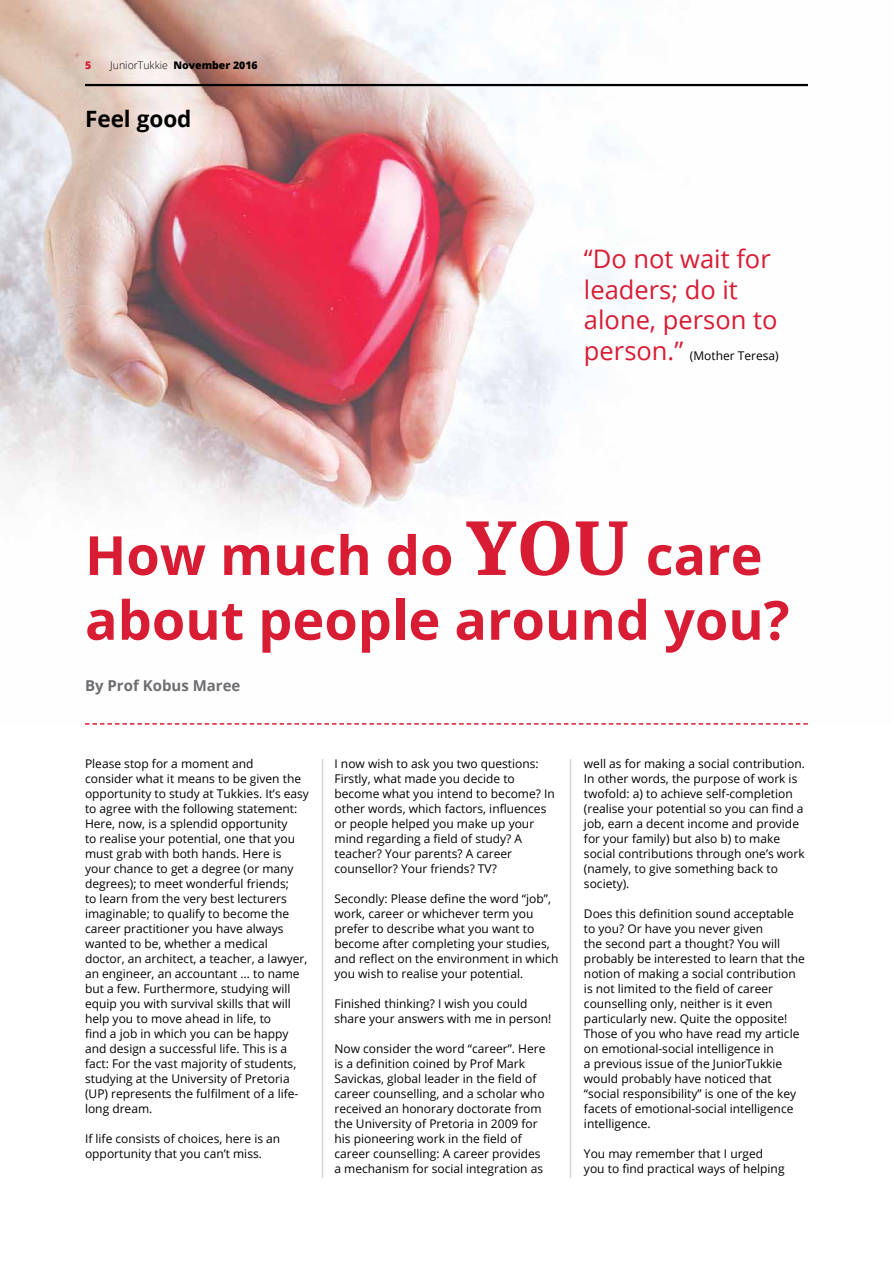
<style>
.page{position:relative;width:893px;height:1263px;background:#fff}
.page>*{position:absolute;margin:0;border:0;box-sizing:border-box;transform-origin:0 0}
.t1{font:700 54px/64.8px "Open Sans";color:#d71c33}
.t2{font:25.5px/30.6px "Open Sans";color:#d71c33}
.t3{font:700 22.5px "Open Sans";color:#000}
.t4{font:700 15px "Open Sans";color:#6d6e71}
.t5{font:12px/15px "Open Sans";color:#000}
.t6{font:300 10.5px "Open Sans";color:#000}
.t7{font:800 10.5px "Open Sans";color:#d71c33}
.s1{font-weight:800}
.s2{font-size:25.5px;color:#d71c33}
.s3{font-family:"Merriweather";font-size:72px}
</style>
<div class="page">
<img style="left:0;top:0;width:808px;height:525px">
<svg style="left:85px;top:723px;width:723px;height:2px"></svg>
<hr style="left:322px;top:759px;width:1px;height:419px;background:#d1d3d4">
<hr style="left:570px;top:759px;width:1px;height:419px;background:#d1d3d4">
<hr style="left:85px;top:84px;width:723px;height:2px;background:#000">
<p class="t7" style="left:85px;top:57px;width:8px">5</p>
<p class="t6" style="left:110px;top:58px;width:149px">JuniorTukkie <span class="s1">November 2016</span></p>
<h3 class="t3" style="left:85px;top:103px;width:108px">Feel good</h3>
<h2 class="t2" style="left:584px;top:243px;width:195px">“Do not wait for leaders; do it alone, person to</h2>
<p class="t5" style="left:584px;top:348px;width:196px"><span class="s2">person.”</span> (Mother Teresa)</p>
<h1 class="t1" style="left:85px;top:522px;width:706px">How much do <span class="s3">you</span> care about people around you?</h1>
<p class="t4" style="left:85px;top:675px;width:157px">By Prof Kobus Maree</p>
<p class="t5" style="left:85px;top:756px;width:225px">Please stop for a moment and<br>consider what it means to be given the opportunity to study at Tukkies. It’s easy to agree with the following statement:<br>Here, now, is a splendid opportunity<br>to realise your potential, one that you must grab with both hands. Here is your chance to get a degree (or many degrees); to meet wonderful friends;<br>to learn from the very best lecturers imaginable; to qualify to become the career practitioner you have always wanted to be, whether a medical doctor, an architect, a teacher, a lawyer, an engineer, an accountant … to name but a few. Furthermore, studying will equip you with survival skills that will help you to move ahead in life, to<br>find a job in which you can be happy and design a successful life. This is a fact: For the vast majority of students, studying at the University of Pretoria (UP) represents the fulfilment of a life&shy;long dream.</p>
<p class="t5" style="left:85px;top:1131px;width:197px">If life consists of choices, here is an opportunity that you can’t miss.</p>
<p class="t5" style="left:334px;top:756px;width:222px">I now wish to ask you two questions:<br>Firstly, what made you decide to become what you intend to become? In other words, which factors, influences or people helped you make up your mind regarding a field of study? A teacher? Your parents? A career counsellor? Your friends? TV?</p>
<p class="t5" style="left:334px;top:891px;width:225px">Secondly: Please define the word “job”, work, career or whichever term you prefer to describe what you want to become after completing your studies, and reflect on the environment in which you wish to realise your potential.</p>
<p class="t5" style="left:334px;top:996px;width:218px">Finished thinking? I wish you could share your answers with me in person!</p>
<p class="t5" style="left:334px;top:1041px;width:212px">Now consider the word “career”. Here is a definition coined by Prof Mark Savickas, global leader in the field of career counselling, and a scholar who received an honorary doctorate from the University of Pretoria in 2009 for his pioneering work in the field of career counselling: A career provides a mechanism for social integration as</p>
<p class="t5" style="left:584px;top:756px;width:222px">well as for making a social contribution.<br>In other words, the purpose of work is twofold: a) to achieve self-completion (realise your potential so you can find a job, earn a decent income and provide for your family) but also b) to make social contributions through one’s work (namely, to give something back to society).</p>
<p class="t5" style="left:584px;top:906px;width:222px">Does this definition sound acceptable to you? Or have you never given<br>the second part a thought? You will probably be interested to learn that the notion of making a social contribution is not limited to the field of career counselling only, neither is it even particularly new. Quite the opposite!<br>Those of you who have read my article on emotional-social intelligence in<br>a previous issue of the JuniorTukkie would probably have noticed that “social responsibility” is one of the key facets of emotional-social intelligence intelligence.</p>
<p class="t5" style="left:584px;top:1146px;width:202px">You may remember that I urged you to find practical ways of helping</p>
</div>
